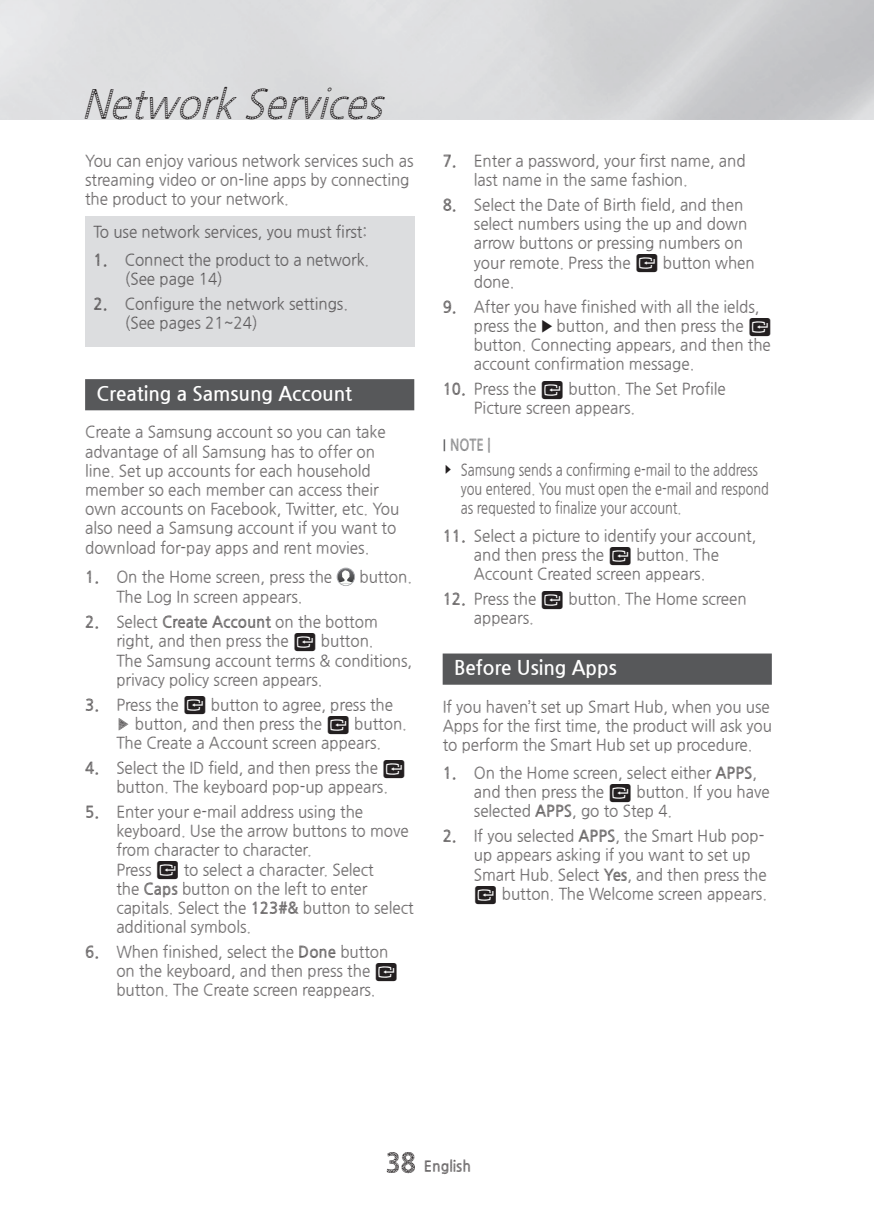
<style>
.page{position:relative;width:874px;height:1225px;background:#fff}
.page>*{position:absolute;margin:0;border:0;box-sizing:border-box;transform-origin:0 0}
.t1{font:italic 40px "Nanum Gothic OTF Eco";color:#231f20;scale:.95 1}
.t2{font:700 20px "Nanum Gothic";color:#fff;scale:.95 1}
.t3{font:16px/19.2px "Nanum Gothic OTF Eco";color:#231f20;scale:.95 1}
.t4{font:16px/24.8px "Nanum Gothic OTF Eco";color:#231f20;scale:.8 1}
.t5{font:700 15px "Nanum Gothic OTF Eco";color:#231f20;scale:.95 1}
.s1{font-weight:700}
.s2{font-family:"CP Icon 2"}
.s3{font-family:"Samsung SVD Light"}
.s4{font-family:"Helvetica Neue cp";font-weight:500;font-stretch:condensed;color:#57585a}
.s5{font-weight:700;color:#57585a}
.s6{font-family:"CP Icon 1"}
.s7{font-weight:800;font-size:26px}
</style>
<div class="page">
<div style="left:85px;top:379px;width:329px;height:31px;background:#57585a"></div>
<div style="left:85px;top:216px;width:329px;height:131px;background:#dcdddf"></div>
<div style="left:337px;top:568px;width:17px;height:18px;border:1px solid #a8a9ad;border-radius:50%"></div>
<svg style="left:338px;top:570px;width:15px;height:15px"></svg>
<div style="left:442px;top:653px;width:329px;height:31px;background:#57585a"></div>
<h1 class="t1" style="left:82px;top:80px;width:330px">NetworkServices</h1>
<p class="t3" style="left:85px;top:151px;width:347px">You can enjoy various network services such as streaming video or on-line apps by connecting the product to your network.</p>
<p class="t3" style="left:94px;top:222px;width:289px">To use network services, you must first:</p>
<p class="t3" style="left:125px;top:250px;width:258px;text-indent:-31px"><span class="s1">1.</span> Connect the product to a network. (See page 14)</p>
<p class="t3" style="left:125px;top:294px;width:236px;text-indent:-31px"><span class="s1">2.</span> Configure the network settings. (See pages 21~24)</p>
<p class="t2" style="left:96px;top:383px;width:270px">Creating a Samsung Account</p>
<p class="t3" style="left:85px;top:422px;width:332px">Create a Samsung account so you can take advantage of all Samsung has to offer on line. Set up accounts for each household member so each member can access their own accounts on Facebook, Twitter, etc. You also need a Samsung account if you want to download for-pay apps and rent movies.</p>
<p class="t3" style="left:85px;top:566px;width:261px"><span class="s1">1.</span> On the Home screen, press the</p>
<p class="t3" style="left:359px;top:566px;width:57px">button.</p>
<p class="t3" style="left:116px;top:587px;width:197px">The Log In screen appears.</p>
<p class="t3" style="left:116px;top:612px;width:313px;text-indent:-31px"><span class="s1">2.</span> Select <span class="s1">Create Account</span> on the bottom right, and then press the <span class="s2">V</span> button.<br>The Samsung account terms &amp; conditions, privacy policy screen appears.</p>
<p class="t3" style="left:116px;top:694px;width:307px;text-indent:-31px"><span class="s1">3.</span> Press the <span class="s2">V</span> button to agree, press the ▶ button, and then press the <span class="s2">V</span> button.<br>The Create a Account screen appears.</p>
<p class="t3" style="left:116px;top:757px;width:306px;text-indent:-31px"><span class="s1">4.</span> Select the ID field, and then press the <span class="s2">V </span>button. The keyboard pop-up appears.</p>
<p class="t3" style="left:116px;top:802px;width:314px;text-indent:-31px"><span class="s1">5.</span> Enter your e-mail address using the keyboard. Use the arrow buttons to move from character to character.<br>Press <span class="s2">V</span> to select a character. Select<br>the <span class="s1">Caps</span> button on the left to enter capitals. Select the <span class="s1">123#&amp;</span> button to select additional symbols.</p>
<p class="t3" style="left:116px;top:942px;width:298px;text-indent:-31px"><span class="s1">6.</span> When finished, select the <span class="s1">Done</span> button on the keyboard, and then press the <span class="s2">V </span>button. The Create screen reappears.</p>
<p class="t3" style="left:473px;top:151px;width:287px;text-indent:-31px"><span class="s1">7.</span> Enter a password, your first name, and last name in the same fashion.</p>
<p class="t3" style="left:473px;top:195px;width:297px;text-indent:-31px"><span class="s1">8.</span> Select the Date of Birth field, and then select numbers using the up and down arrow buttons or pressing numbers on your remote. Press the <span class="s2">V</span> button when done.</p>
<p class="t3" style="left:473px;top:296px;width:315px;text-indent:-31px"><span class="s1">9.</span> After you have finished with all the ields, press the <span class="s3">▶</span> button, and then press the <span class="s2">V </span>button. Connecting appears, and then the account confirmation message.</p>
<p class="t3" style="left:473px;top:379px;width:267px;text-indent:-31px"><span class="s1">10.</span> Press the <span class="s2">V</span> button. The Set Profile<br>Picture screen appears.</p>
<p class="t4" style="left:442px;top:432px;width:395px"><span class="s4">|</span> <span class="s5">NOTE |<br></span><span class="s6">\</span> Samsung sends a confirming e-mail to the address</p>
<p class="t4" style="left:460px;top:478px;width:386px;line-height:19.2px">you entered. You must open the e-mail and respond as requested to finalize your account.</p>
<p class="t3" style="left:473px;top:525px;width:299px;text-indent:-31px"><span class="s1">11.</span> Select a picture to identify your account, and then press the <span class="s2">V</span> button. The<br>Account Created screen appears.</p>
<p class="t3" style="left:473px;top:589px;width:288px;text-indent:-31px"><span class="s1">12.</span> Press the <span class="s2">V</span> button. The Home screen appears.</p>
<p class="t2" style="left:454px;top:657px;width:173px">Before Using Apps</p>
<p class="t3" style="left:442px;top:696px;width:348px">If you haven’t set up Smart Hub, when you use<br>Apps for the first time, the product will ask you to perform the Smart Hub set up procedure.</p>
<p class="t3" style="left:473px;top:762px;width:313px;text-indent:-31px"><span class="s1">1.</span> On the Home screen, select either <span class="s1">APPS</span>, and then press the <span class="s2">V</span> button. If you have selected <span class="s1">APPS</span>, go to Step 4.</p>
<p class="t3" style="left:473px;top:826px;width:310px;text-indent:-31px"><span class="s1">2.</span> If you selected <span class="s1">APPS</span>, the Smart Hub pop&shy;up appears asking if you want to set up Smart Hub. Select <span class="s1">Yes</span>, and then press the <span class="s2">V</span> button. The Welcome screen appears.</p>
<p class="t5" style="left:386px;top:1158px;width:91px"><span class="s7">38</span> English</p>
</div>
